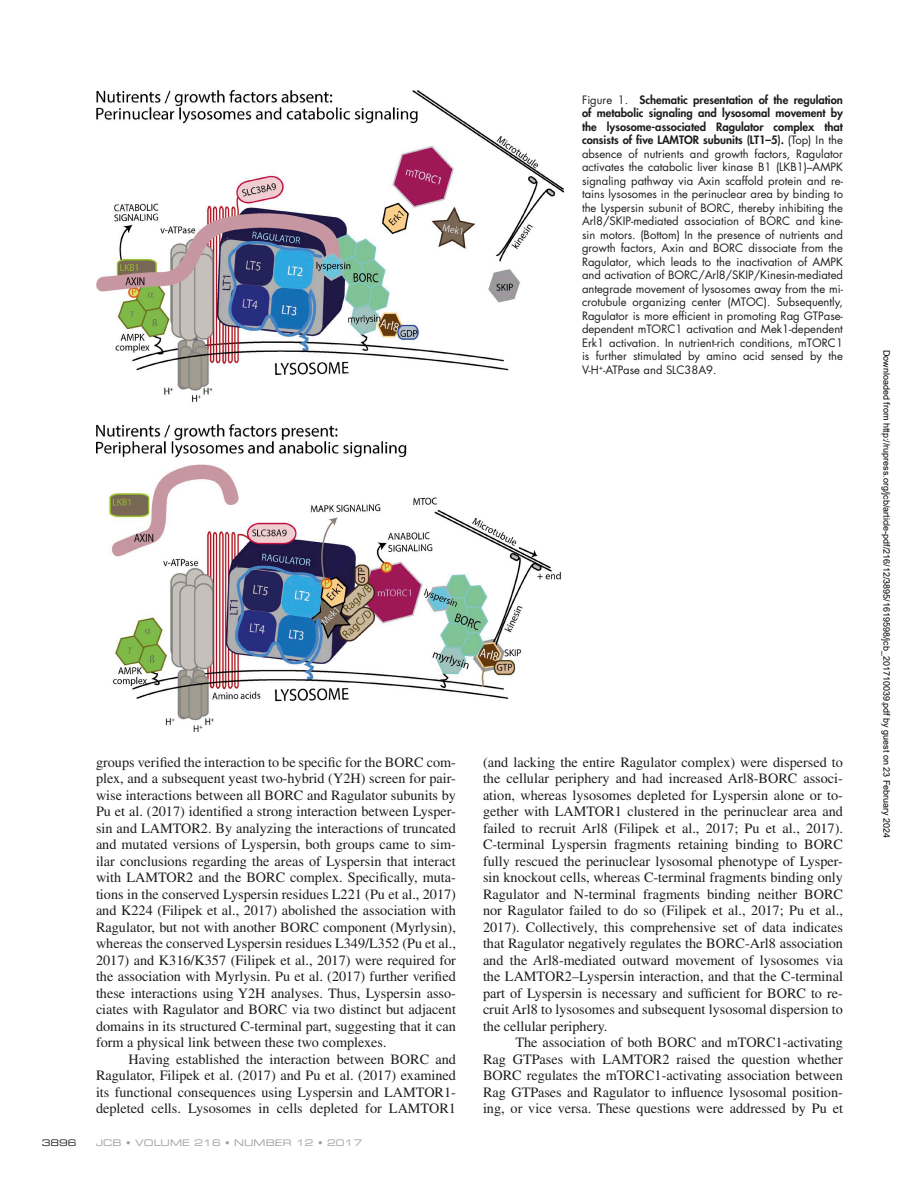
<style>
.page{position:relative;width:918px;height:1188px;background:#fff}
.page>*{position:absolute;margin:0;border:0;box-sizing:border-box;transform-origin:0 0}
.t1{font:14.25px/16.5px "Times LT Std";color:#1d1d1b;text-align:justify}
.t2{font:11.25px/13.5px "Futura Std";color:#1d1d1b;text-align:justify}
.t3{font:9px "Arial";color:#000}
.t4{font:9px "Eurostile LT Std Ex 2";letter-spacing:.01em;color:#9d9d9d}
.t5{font:9px "Eurostile LT Std Ex 2";color:#1d1d1b}
.s1{font-weight:800}
</style>
<div class="page">
<img style="left:96px;top:90px;width:468px;height:642px">
<p class="t2" style="left:582px;top:93px;width:263px">Figure 1. <span class="s1">Schematic presentation of the regulation of metabolic signaling and lysosomal movement by the lysosome-associated Ragulator complex that consists of five LAMTOR subunits (LT1–5).</span> (Top) In the absence of nutrients and growth factors, Ragulator activates the catabolic liver kinase B1 (LKB1)–AMPK signaling pathway via Axin scaffold protein and re&shy;tains lysosomes in the perinuclear area by binding to the Lyspersin subunit of BORC, thereby inhibiting the Arl8/SKIP-mediated association of BORC and kine&shy;sin motors. (Bottom) In the presence of nutrients and growth factors, Axin and BORC dissociate from the Ragulator, which leads to the inactivation of AMPK and activation of BORC/Arl8/SKIP/Kinesin-mediated antegrade movement of lysosomes away from the mi&shy;crotubule organizing center (MTOC). Subsequently, Ragulator is more efficient in promoting Rag GTPase&shy;dependent mTORC1 activation and Mek1-dependent Erk1 activation. In nutrient-rich conditions, mTORC1 is further stimulated by amino acid sensed by the V-H<sup>+</sup>-ATPase and SLC38A9.</p>
<p class="t1" style="left:96px;top:753px;width:362px">groups verified the interaction to be specific for the BORC com&shy;plex, and a subsequent yeast two-hybrid (Y2H) screen for pair&shy;wise interactions between all BORC and Ragulator subunits by Pu et al. (2017) identified a strong interaction between Lysper&shy;sin and LAMTOR2. By analyzing the interactions of truncated and mutated versions of Lyspersin, both groups came to sim&shy;ilar conclusions regarding the areas of Lyspersin that interact with LAMTOR2 and the BORC complex. Specifically, muta&shy;tions in the conserved Lyspersin residues L221 (Pu et al., 2017) and K224 (Filipek et al., 2017) abolished the association with Ragulator, but not with another BORC component (Myrlysin), whereas the conserved Lyspersin residues L349/L352 (Pu et al., 2017) and K316/K357 (Filipek et al., 2017) were required for the association with Myrlysin. Pu et al. (2017) further verified these interactions using Y2H analyses. Thus, Lyspersin asso&shy;ciates with Ragulator and BORC via two distinct but adjacent domains in its structured C-terminal part, suggesting that it can form a physical link between these two complexes.</p>
<p class="t1" style="left:96px;top:1050px;width:361px;text-indent:32px">Having established the interaction between BORC and Ragulator, Filipek et al. (2017) and Pu et al. (2017) examined its functional consequences using Lyspersin and LAMTOR1- depleted cells. Lysosomes in cells depleted for LAMTOR1</p>
<p class="t5" style="left:42px;top:1136px;width:36px">3896</p>
<p class="t4" style="left:96px;top:1136px;width:268px">JCB • VOLUME 216 • NUMBER 12 • 2017</p>
<p class="t1" style="left:483px;top:753px;width:362px">(and lacking the entire Ragulator complex) were dispersed to the cellular periphery and had increased Arl8-BORC associ&shy;ation, whereas lysosomes depleted for Lyspersin alone or to&shy;gether with LAMTOR1 clustered in the perinuclear area and failed to recruit Arl8 (Filipek et al., 2017; Pu et al., 2017).<br>C-terminal Lyspersin fragments retaining binding to BORC fully rescued the perinuclear lysosomal phenotype of Lysper&shy;sin knockout cells, whereas C-terminal fragments binding only Ragulator and N-terminal fragments binding neither BORC nor Ragulator failed to do so (Filipek et al., 2017; Pu et al., 2017). Collectively, this comprehensive set of data indicates that Ragulator negatively regulates the BORC-Arl8 association and the Arl8-mediated outward movement of lysosomes via the LAMTOR2–Lyspersin interaction, and that the C-terminal part of Lyspersin is necessary and sufficient for BORC to re&shy;cruit Arl8 to lysosomes and subsequent lysosomal dispersion to the cellular periphery.</p>
<p class="t1" style="left:483px;top:1034px;width:362px;text-indent:32px">The association of both BORC and mTORC1-activating Rag GTPases with LAMTOR2 raised the question whether BORC regulates the mTORC1-activating association between Rag GTPases and Ragulator to influence lysosomal position&shy;ing, or vice versa. These questions were addressed by Pu et</p>
<p class="t3" style="left:890px;top:350px;width:490px;rotate:90deg">Downloaded from http://rupress.org/jcb/article-pdf/216/12/3895/1619598/jcb_201710039.pdf by guest on 23 February 2024</p>
</div>
